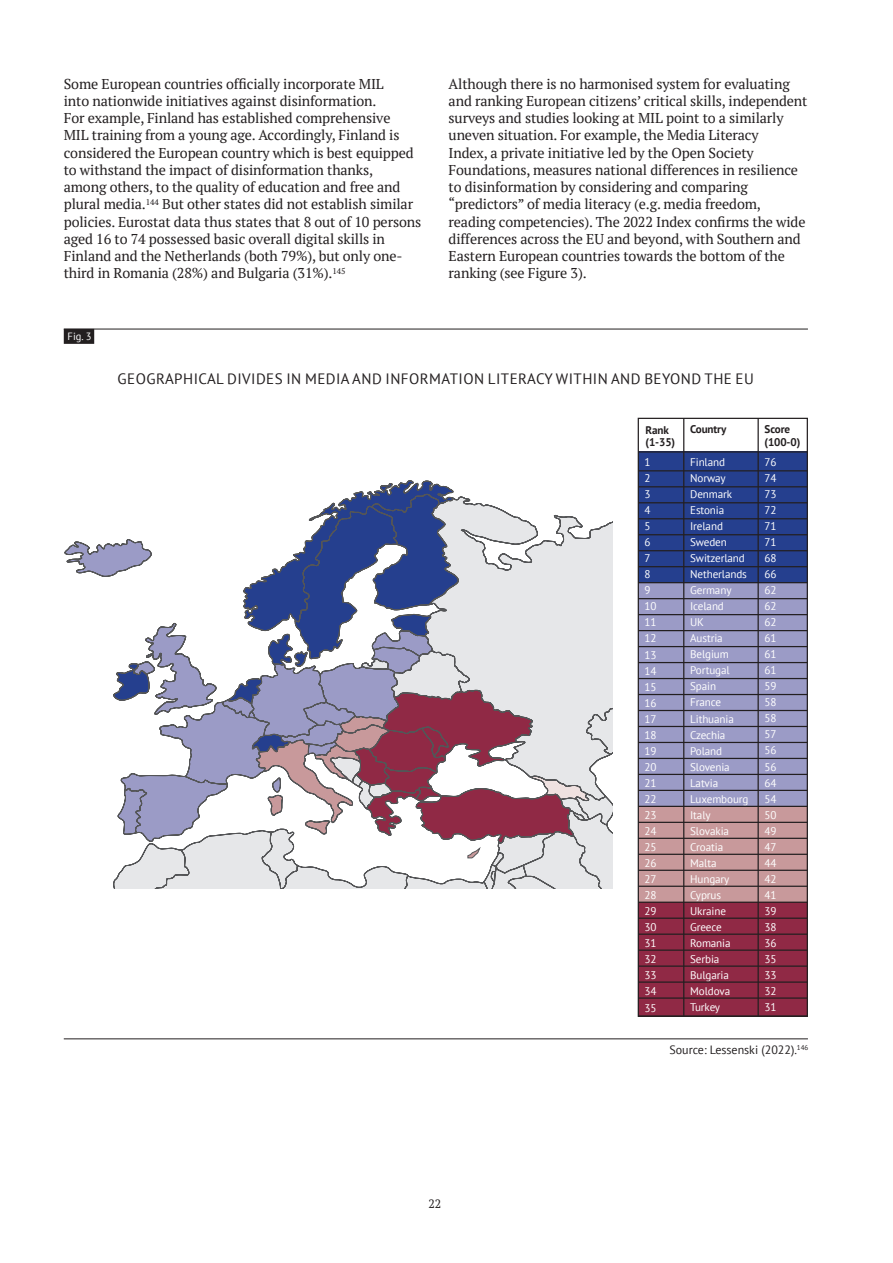
<style>
.page{position:relative;width:893px;height:1263px;background:#fff}
.page>*{position:absolute;margin:0;border:0;box-sizing:border-box;transform-origin:0 0}
.t1{font:15px "PT Sans";letter-spacing:.03em;color:#231f20}
.t2{font:14.25px/17.2px "PT Serif";letter-spacing:-.01em;color:#231f20}
.t3{font:12px "PT Sans";color:#231f20}
.t4{font:12px "PT Serif";color:#231f20}
.t5{font:11.1px/16px "PT Sans";letter-spacing:-.01em;color:#fff}
.t6{font:700 11.1px/12.9px "PT Sans";letter-spacing:-.01em;color:#231f20}
.t7{font:10.5px "PT Sans";color:#fff}
</style>
<div class="page">
<div style="left:64px;top:329px;width:30px;height:15px;background:#231f20"></div>
<hr style="left:64px;top:329px;width:744px;height:1px;background:#231f20">
<hr style="left:64px;top:1038px;width:744px;height:1px;background:#231f20">
<svg style="left:361px;top:480px;width:93px;height:12px"></svg>
<svg style="left:64px;top:492px;width:549px;height:396px"></svg>
<div style="left:639px;top:452px;width:169px;height:131px;background:#253f8e"></div>
<div style="left:639px;top:583px;width:169px;height:223px;background:#9b9bc6"></div>
<div style="left:639px;top:806px;width:169px;height:95px;background:#c8999b"></div>
<div style="left:639px;top:902px;width:169px;height:114px;background:#902945"></div>
<hr style="left:683px;top:418px;width:1px;height:599px;background:#231f20">
<hr style="left:757px;top:418px;width:2px;height:599px;background:#231f20">
<hr style="left:638px;top:470px;width:169px;height:1px;background:#231f20">
<hr style="left:638px;top:534px;width:169px;height:1px;background:#231f20">
<hr style="left:638px;top:598px;width:169px;height:1px;background:#231f20">
<hr style="left:638px;top:662px;width:169px;height:1px;background:#231f20">
<hr style="left:638px;top:726px;width:169px;height:1px;background:#231f20">
<hr style="left:638px;top:790px;width:169px;height:1px;background:#231f20">
<hr style="left:638px;top:854px;width:169px;height:1px;background:#231f20">
<hr style="left:638px;top:917px;width:169px;height:2px;background:#231f20">
<hr style="left:638px;top:981px;width:169px;height:2px;background:#231f20">
<hr style="left:638px;top:502px;width:169px;height:1px;background:#231f20">
<hr style="left:638px;top:566px;width:169px;height:1px;background:#231f20">
<hr style="left:638px;top:630px;width:169px;height:1px;background:#231f20">
<hr style="left:638px;top:694px;width:169px;height:1px;background:#231f20">
<hr style="left:638px;top:758px;width:169px;height:1px;background:#231f20">
<hr style="left:638px;top:822px;width:169px;height:1px;background:#231f20">
<hr style="left:638px;top:886px;width:169px;height:1px;background:#231f20">
<hr style="left:638px;top:949px;width:169px;height:2px;background:#231f20">
<hr style="left:638px;top:486px;width:169px;height:1px;background:#231f20">
<hr style="left:638px;top:550px;width:169px;height:1px;background:#231f20">
<hr style="left:638px;top:614px;width:169px;height:1px;background:#231f20">
<hr style="left:638px;top:678px;width:169px;height:1px;background:#231f20">
<hr style="left:638px;top:742px;width:169px;height:1px;background:#231f20">
<hr style="left:638px;top:806px;width:169px;height:1px;background:#231f20">
<hr style="left:638px;top:870px;width:169px;height:1px;background:#231f20">
<hr style="left:638px;top:933px;width:169px;height:2px;background:#231f20">
<hr style="left:638px;top:997px;width:169px;height:2px;background:#231f20">
<hr style="left:638px;top:518px;width:169px;height:1px;background:#231f20">
<hr style="left:638px;top:582px;width:169px;height:1px;background:#231f20">
<hr style="left:638px;top:646px;width:169px;height:1px;background:#231f20">
<hr style="left:638px;top:710px;width:169px;height:1px;background:#231f20">
<hr style="left:638px;top:774px;width:169px;height:1px;background:#231f20">
<hr style="left:638px;top:838px;width:169px;height:1px;background:#231f20">
<hr style="left:638px;top:901px;width:169px;height:2px;background:#231f20">
<hr style="left:638px;top:965px;width:169px;height:2px;background:#231f20">
<hr style="left:638px;top:451px;width:169px;height:2px;background:#231f20">
<div style="left:638px;top:418px;width:170px;height:599px;border:1px solid #231f20"></div>
<p class="t2" style="left:64px;top:75px;width:359px">Some European countries officially incorporate MIL<br>into nationwide initiatives against disinformation.<br>For example, Finland has established comprehensive<br>MIL training from a young age. Accordingly, Finland is considered the European country which is best equipped to withstand the impact of disinformation thanks,<br>among others, to the quality of education and free and plural media.<sup>144</sup> But other states did not establish similar policies. Eurostat data thus states that 8 out of 10 persons aged 16 to 74 possessed basic overall digital skills in Finland and the Netherlands (both 79%), but only one&shy;third in Romania (28%) and Bulgaria (31%).<sup>145</sup></p>
<p class="t2" style="left:449px;top:75px;width:360px">Although there is no harmonised system for evaluating and ranking European citizens’ critical skills, independent surveys and studies looking at MIL point to a similarly uneven situation. For example, the Media Literacy<br>Index, a private initiative led by the Open Society Foundations, measures national differences in resilience to disinformation by considering and comparing “predictors” of media literacy (e.g. media freedom, reading competencies). The 2022 Index confirms the wide differences across the EU and beyond, with Southern and Eastern European countries towards the bottom of the ranking (see Figure 3).</p>
<p class="t7" style="left:68px;top:330px;width:25px">Fig. 3</p>
<p class="t1" style="left:118px;top:369px;width:638px">GEOGRAPHICAL DIVIDES IN MEDIA AND INFORMATION LITERACY WITHIN AND BEYOND THE EU</p>
<p class="t6" style="left:646px;top:423px;width:31px;line-height:12.3px">Rank (1-35)</p>
<p class="t6" style="left:690px;top:422px;width:38px">Country</p>
<p class="t6" style="left:764px;top:422px;width:37px">Score (100-0)</p>
<p class="t5" style="left:644px;top:454px;width:13px">1<br>2<br>3<br>4<br>5<br>6<br>7<br>8<br>9<br>10<br>11<br>12<br>13<br>14<br>15<br>16<br>17<br>18<br>19<br>20<br>21<br>22<br>23<br>24<br>25<br>26<br>27<br>28<br>29<br>30<br>31<br>32<br>33<br>34<br>35</p>
<p class="t5" style="left:690px;top:454px;width:60px">Finland<br>Norway<br>Denmark<br>Estonia<br>Ireland<br>Sweden<br>Switzerland<br>Netherlands<br>Germany<br>Iceland<br>UK<br>Austria<br>Belgium<br>Portugal<br>Spain<br>France<br>Lithuania<br>Czechia<br>Poland<br>Slovenia<br>Latvia<br>Luxembourg<br>Italy<br>Slovakia<br>Croatia<br>Malta<br>Hungary<br>Cyprus<br>Ukraine<br>Greece<br>Romania<br>Serbia<br>Bulgaria<br>Moldova<br>Turkey</p>
<p class="t5" style="left:764px;top:453px;width:13px;text-align:justify">76<br>74<br>73<br>72<br>71<br>71<br>68<br>66<br>62<br>62<br>62<br>61<br>61<br>61<br>59<br>58<br>58<br>57<br>56<br>56<br>64<br>54<br>50<br>49<br>47<br>44<br>42<br>41<br>39<br>38<br>36<br>35<br>33<br>32<br>31</p>
<p class="t3" style="left:669px;top:1042px;width:140px">Source: Lessenski (2022).<sup>146</sup></p>
<p class="t4" style="left:428px;top:1196px;width:14px">22</p>
</div>
